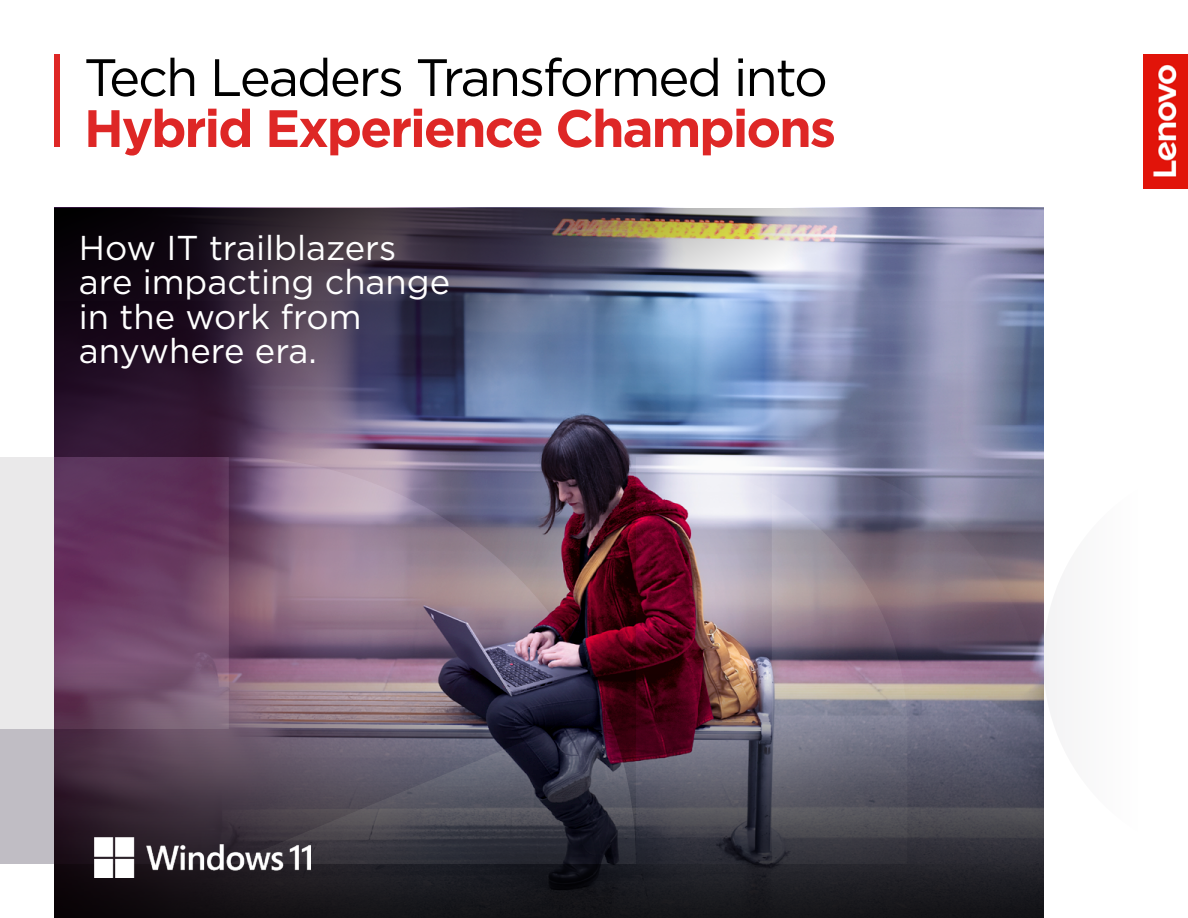
<style>
.page{position:relative;width:1188px;height:918px;background:#fff}
.page>*{position:absolute;margin:0;border:0;box-sizing:border-box;transform-origin:0 0}
.t1{font:52.5px "Gotham";letter-spacing:-.04em;color:#000}
.t2{font:700 52.5px "Gotham";letter-spacing:-.04em;color:#de2726}
.t3{font:34.5px/34.5px "Gotham";color:#fff}
</style>
<div class="page">
<img style="left:54px;top:208px;width:989px;height:93px">
<div style="left:0;top:728px;width:229px;height:136px;background:#c0bdc4"></div>
<div style="left:0;top:457px;width:229px;height:271px;background:#eae9ea"></div>
<svg style="left:1043px;top:457px;width:14px;height:407px"></svg>
<img style="left:54px;top:301px;width:989px;height:617px">
<img style="left:1143px;top:54px;width:45px;height:135px">
<div style="left:54px;top:54px;width:5px;height:92px;background:#de2726"></div>
<img style="left:95px;top:838px;width:215px;height:40px">
<h1 class="t1" style="left:84px;top:44px;width:745px">Tech Leaders Transformed into</h1>
<h1 class="t2" style="left:84px;top:94px;width:754px">Hybrid Experience Champions</h1>
<p class="t3" style="left:79px;top:230px;width:373px">How IT trailblazers are impacting change in the work from anywhere era.</p>
</div>
